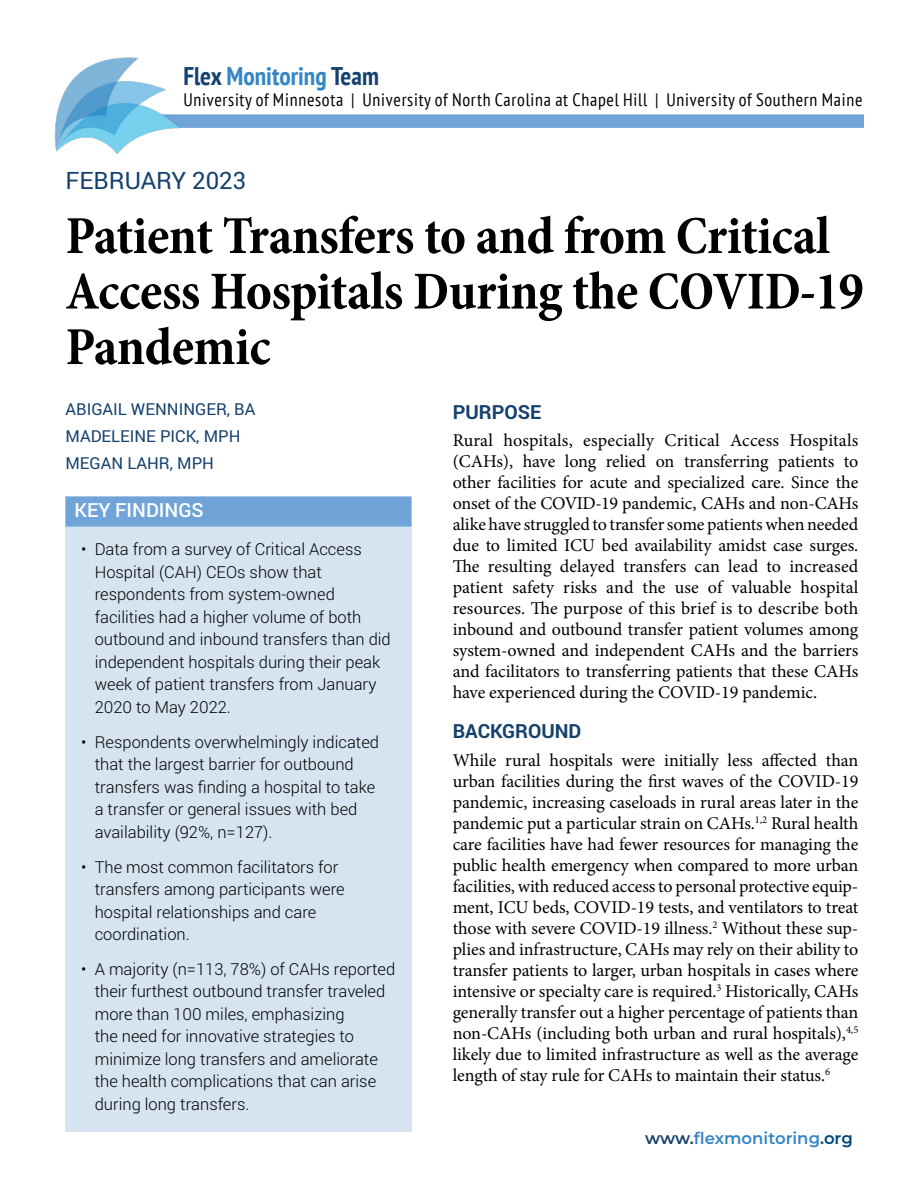
<style>
.page{position:relative;width:918px;height:1188px;background:#fff}
.page>*{position:absolute;margin:0;border:0;box-sizing:border-box;transform-origin:0 0}
.t1{font:700 condensed 54px/55.5px "Minion Pro";letter-spacing:-.01em;color:#000}
.t2{font:700 condensed 25.5px "PT Sans";color:#3486c5}
.t3{font:24px "Roboto";color:#14416d}
.t4{font:700 19.5px "Roboto";color:#14416d}
.t5{font:500 19.5px "Roboto";color:#fff}
.t6{font:18px/21px "Minion Pro";letter-spacing:-.005em;color:#000;text-align:justify}
.t7{font:condensed 18px "PT Sans";letter-spacing:.04em;color:#000}
.t8{font:300 16.5px/22.5px "Roboto";color:#000}
.t9{font:16.5px/27px "Roboto";color:#14416d}
.t10{font:600 16.5px "Montserrat";color:#3486c5}
.s1{color:#14416d}
.s2{color:#004677}
</style>
<div class="page">
<div style="left:65px;top:497px;width:346px;height:635px;background:#d6e4f1"></div>
<div style="left:65px;top:497px;width:346px;height:30px;background:#70a4d8"></div>
<div style="left:88px;top:114px;width:776px;height:14px;background:#70a4d8"></div>
<img style="left:54px;top:57px;width:127px;height:97px">
<h2 class="t2" style="left:183px;top:59px;width:197px"><span class="s1">Flex</span> Monitoring <span class="s1">Team</span></h2>
<p class="t7" style="left:183px;top:88px;width:681px">University of Minnesota | University of North Carolina at Chapel Hill | University of Southern Maine</p>
<h3 class="t3" style="left:65px;top:164px;width:182px">FEBRUARY 2023</h3>
<h1 class="t1" style="left:65px;top:208px;width:800px">Patient Transfers to and from Critical<br>Access Hospitals During the COVID-19<br>Pandemic</h1>
<p class="t9" style="left:65px;top:395px;width:192px">ABIGAIL WENNINGER, BA<br>MADELEINE PICK, MPH<br>MEGAN LAHR, MPH</p>
<p class="t5" style="left:74px;top:496px;width:131px">KEY FINDINGS</p>
<p class="t8" style="left:95px;top:537px;width:298px;text-indent:-13px">• Data from a survey of Critical Access Hospital (CAH) CEOs show that respondents from system-owned facilities had a higher volume of both outbound and inbound transfers than did independent hospitals during their peak week of patient transfers from January 2020 to May 2022.</p>
<p class="t8" style="left:95px;top:730px;width:286px;text-indent:-13px">• Respondents overwhelmingly indicated that the largest barrier for outbound transfers was finding a hospital to take a transfer or general issues with bed availability (92%, n=127).</p>
<p class="t8" style="left:95px;top:855px;width:251px;text-indent:-13px">• The most common facilitators for transfers among participants were hospital relationships and care coordination.</p>
<p class="t8" style="left:95px;top:957px;width:302px;text-indent:-13px">• A majority (n=113, 78%) of CAHs reported their furthest outbound transfer traveled more than 100 miles, emphasizing<br>the need for innovative strategies to minimize long transfers and ameliorate the health complications that can arise during long transfers.</p>
<p class="t4" style="left:453px;top:398px;width:90px">PURPOSE</p>
<p class="t6" style="left:453px;top:430px;width:407px">Rural hospitals, especially Critical Access Hospitals (CAHs), have long relied on transferring patients to other facilities for acute and specialized care. Since the onset of the COVID-19 pandemic, CAHs and non-CAHs alike have struggled to transfer some patients when needed due to limited ICU bed availability amidst case surges.<br>The resulting delayed transfers can lead to increased patient safety risks and the use of valuable hospital resources. The purpose of this brief is to describe both inbound and outbound transfer patient volumes among system-owned and independent CAHs and the barriers and facilitators to transferring patients that these CAHs have experienced during the COVID-19 pandemic.</p>
<p class="t4" style="left:453px;top:717px;width:130px">BACKGROUND</p>
<p class="t6" style="left:453px;top:750px;width:407px">While rural hospitals were initially less affected than urban facilities during the first waves of the COVID-19 pandemic, increasing caseloads in rural areas later in the pandemic put a particular strain on CAHs.<sup>1,2</sup> Rural health care facilities have had fewer resources for managing the public health emergency when compared to more urban facilities, with reduced access to personal protective equip&shy;ment, ICU beds, COVID-19 tests, and ventilators to treat those with severe COVID-19 illness.<sup>2</sup> Without these sup&shy;plies and infrastructure, CAHs may rely on their ability to transfer patients to larger, urban hospitals in cases where intensive or specialty care is required.<sup>3</sup> Historically, CAHs generally transfer out a higher percentage of patients than non-CAHs (including both urban and rural hospitals),<sup>4,5 </sup>likely due to limited infrastructure as well as the average length of stay rule for CAHs to maintain their status.<sup>6</sup></p>
<p class="t10" style="left:645px;top:1126px;width:209px"><span class="s1">www.</span>flexmonitoring<span class="s1">.</span><span class="s2">org</span></p>
</div>
